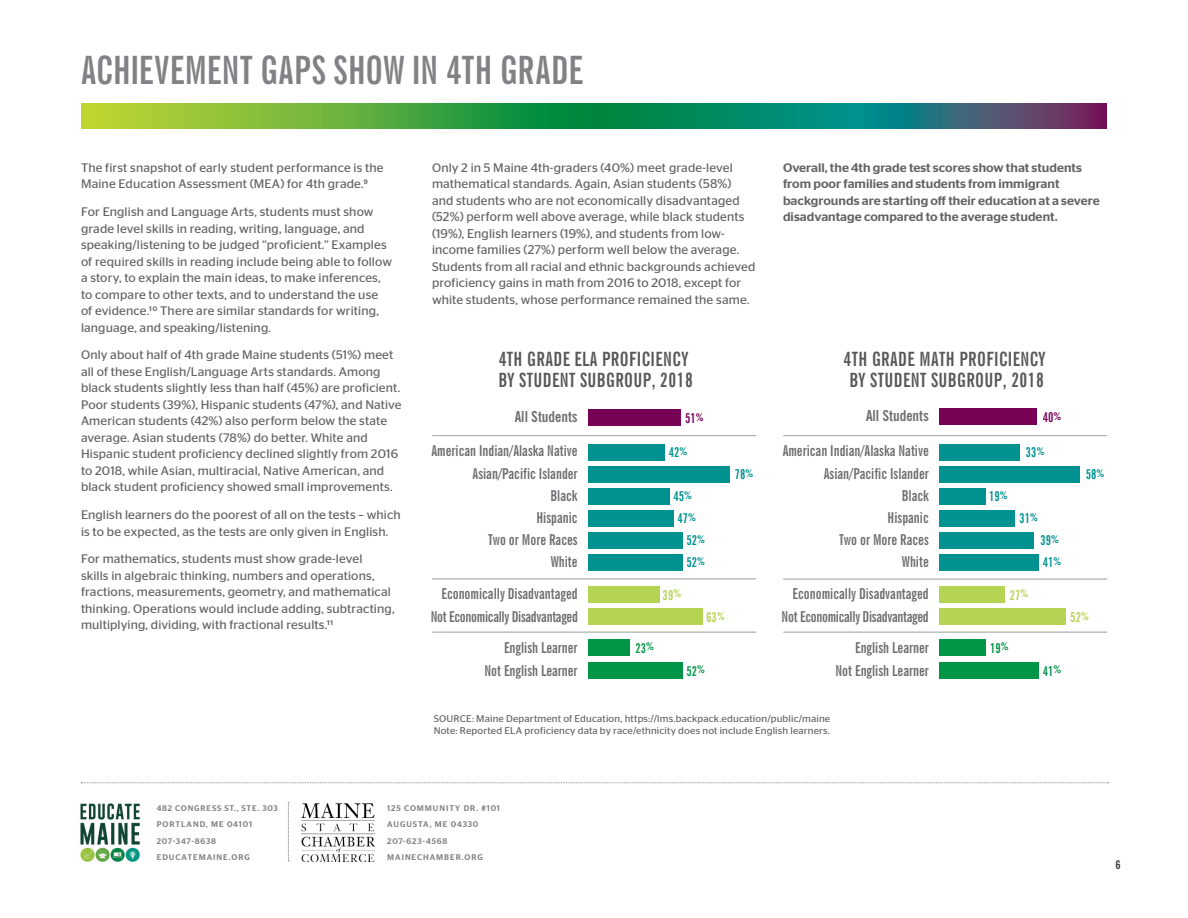
<style>
.page{position:relative;width:1188px;height:918px;background:#fff}
.page>*{position:absolute;margin:0;border:0;box-sizing:border-box;transform-origin:0 0}
._2019_A_Head{font:700 extra-condensed 39px "News Gothic BT";letter-spacing:.01em;color:#808285}
.t1{font:700 extra-condensed 19.65px/21px "News Gothic BT";letter-spacing:.02em;color:#57585a}
.t2{font:700 extra-condensed 15px "News Gothic BT";color:#6c6d70}
.t3{font:700 extra-condensed 15px "News Gothic BT";letter-spacing:-.02em;color:#6c6d70}
.t4{font:700 condensed 15px "News Gothic BT";color:#6c6d70}
.t5{font:700 extra-condensed 13.5px "News Gothic BT";color:#009290}
.t6{font:700 extra-condensed 13.5px "News Gothic BT";color:#b5d453}
.t7{font:700 extra-condensed 13.5px "News Gothic BT";color:#009547}
.t8{font:700 extra-condensed 13.5px "News Gothic BT";color:#760155}
._2019_Body_Text{font:12.75px/16.5px "Stag Sans";letter-spacing:.01em;color:#636366}
._2019_Body_Text-2{font:12.3px/16.5px "Stag Sans";letter-spacing:.01em;color:#636366}
._2019_Body_Text-3{font:500 12.3px/16.5px "Stag Sans";letter-spacing:.005em;color:#636366}
.t9{font:700 condensed 12px "News Gothic BT";color:#3e3e3f}
._2019_Chart_Source{font:9.75px/12px "Stag Sans";letter-spacing:.02em;color:#636366}
.t10{font:500 8.25px "Stag Sans";letter-spacing:.105em;color:#808285}
.t11{font:700 extra-condensed 6.9px "News Gothic BT";color:#231f20}
.s1{font-size:12.75px}
.s2{font-size:12.3px}
</style>
<div class="page">
<svg style="left:81px;top:104px;width:1026px;height:25px;background:#409253"></svg>
<svg style="left:81px;top:782px;width:1028px;height:1px"></svg>
<img style="left:80px;top:803px;width:60px;height:59px">
<svg style="left:288px;top:803px;width:1px;height:59px"></svg>
<img style="left:301px;top:804px;width:74px;height:58px">
<div style="left:588px;top:410px;width:93px;height:16px;background:#760155"></div>
<div style="left:588px;top:444px;width:77px;height:16px;background:#009290"></div>
<div style="left:588px;top:466px;width:142px;height:16px;background:#009290"></div>
<div style="left:588px;top:488px;width:82px;height:16px;background:#009290"></div>
<div style="left:588px;top:510px;width:85px;height:16px;background:#009290"></div>
<div style="left:588px;top:532px;width:95px;height:16px;background:#009290"></div>
<div style="left:588px;top:554px;width:95px;height:16px;background:#009290"></div>
<div style="left:588px;top:586px;width:71px;height:16px;background:#b5d453"></div>
<div style="left:588px;top:609px;width:115px;height:16px;background:#b5d453"></div>
<div style="left:588px;top:640px;width:42px;height:16px;background:#009547"></div>
<div style="left:588px;top:662px;width:95px;height:16px;background:#009547"></div>
<hr style="left:432px;top:435px;width:324px;height:1px;background:#a8a9ad">
<hr style="left:432px;top:579px;width:324px;height:1px;background:#a8a9ad">
<hr style="left:432px;top:632px;width:324px;height:1px;background:#a8a9ad">
<div style="left:939px;top:409px;width:98px;height:16px;background:#760155"></div>
<div style="left:939px;top:444px;width:81px;height:16px;background:#009290"></div>
<div style="left:939px;top:466px;width:141px;height:16px;background:#009290"></div>
<div style="left:939px;top:488px;width:47px;height:16px;background:#009290"></div>
<div style="left:939px;top:510px;width:76px;height:16px;background:#009290"></div>
<div style="left:939px;top:532px;width:95px;height:16px;background:#009290"></div>
<div style="left:939px;top:554px;width:100px;height:16px;background:#009290"></div>
<div style="left:939px;top:586px;width:66px;height:16px;background:#b5d453"></div>
<div style="left:939px;top:609px;width:127px;height:16px;background:#b5d453"></div>
<div style="left:939px;top:640px;width:47px;height:16px;background:#009547"></div>
<div style="left:939px;top:662px;width:100px;height:16px;background:#009547"></div>
<hr style="left:783px;top:435px;width:324px;height:1px;background:#a8a9ad">
<hr style="left:783px;top:579px;width:324px;height:1px;background:#a8a9ad">
<hr style="left:783px;top:632px;width:324px;height:1px;background:#a8a9ad">
<p class="_2019_A_Head" style="left:81px;top:46px;width:503px">ACHIEVEMENT GAPS SHOW IN 4TH GRADE</p>
<p class="_2019_Body_Text-2" style="left:81px;top:159px;width:304px">The first snapshot of early student performance is the<br>Maine Education Assessment (MEA) for 4th grade.9</p>
<p class="_2019_Body_Text-2" style="left:81px;top:204px;width:313px">For English and Language Arts, students must show grade level skills in reading, writing, language, and speaking/listening to be judged “proficient.” Examples of required skills in reading include being able to follow a story, to explain the main ideas, to make inferences, to compare to other texts, and to understand the use of evidence.¹0 There are similar standards for writing, language, and speaking/listening.</p>
<p class="_2019_Body_Text-2" style="left:81px;top:347px;width:322px">Only about half of 4th grade Maine students (51%) meet all of these English/Language Arts standards. Among black students slightly less than half (45%) are proficient.<br>Poor students (39%), Hispanic students (47%), and Native American students (42%) also perform below the state average. Asian students (78%) do better. White and Hispanic student proficiency declined slightly from 2016 to 2018, while Asian, multiracial, Native American, and black student proficiency showed small improvements.</p>
<p class="_2019_Body_Text-2" style="left:81px;top:507px;width:321px">English learners do the poorest of all on the tests – which is to be expected, as the tests are only given in English.</p>
<p class="_2019_Body_Text-2" style="left:81px;top:551px;width:315px">For mathematics, students must show grade-level<br>skills in algebraic thinking, numbers and operations, fractions, measurements, geometry, and mathematical thinking. Operations would include adding, subtracting, multiplying, dividing, with fractional results.¹¹</p>
<p class="_2019_Body_Text-2" style="left:432px;top:159px;width:302px">Only 2 in 5 Maine 4th-graders (40%) meet grade-level mathematical standards. Again, <span class="s1">Asian students (58%)</span></p>
<p class="_2019_Body_Text" style="left:432px;top:192px;width:314px">and students who are not economically disadvantaged (52%) perform well above average, while black students (19%), English learners (19%), and students from low&shy;income families (27%) perform well below the average<span class="s2">.</span></p>
<p class="_2019_Body_Text-2" style="left:432px;top:258px;width:325px">Students from all racial and ethnic backgrounds achieved proficiency gains in math from 2016 to 2018, except for white students, whose performance remained the same.</p>
<p class="t1" style="left:498px;top:349px;width:196px">4TH GRADE ELA PROFICIENCY<br>BY STUDENT SUBGROUP, 2018</p>
<p class="t4" style="left:515px;top:407px;width:64px">All Students</p>
<p class="t8" style="left:685px;top:410px;width:20px">51<sup>%</sup></p>
<p class="t2" style="left:432px;top:442px;width:148px">American Indian/Alaska Native</p>
<p class="t5" style="left:669px;top:444px;width:20px">42<sup>%</sup></p>
<p class="t2" style="left:473px;top:464px;width:107px">Asian/Pacific Islander</p>
<p class="t5" style="left:735px;top:466px;width:20px">78<sup>%</sup></p>
<p class="t2" style="left:551px;top:486px;width:29px">Black</p>
<p class="t5" style="left:673px;top:488px;width:20px">45<sup>%</sup></p>
<p class="t2" style="left:536px;top:508px;width:43px">Hispanic</p>
<p class="t5" style="left:677px;top:510px;width:20px">47<sup>%</sup></p>
<p class="t2" style="left:488px;top:531px;width:91px">Two or More Races</p>
<p class="t5" style="left:687px;top:532px;width:20px">52<sup>%</sup></p>
<p class="t2" style="left:551px;top:553px;width:28px">White</p>
<p class="t5" style="left:687px;top:554px;width:20px">52<sup>%</sup></p>
<p class="t2" style="left:441px;top:585px;width:138px">Economically Disadvantaged</p>
<p class="t6" style="left:663px;top:587px;width:20px">39<sup>%</sup></p>
<p class="t3" style="left:431px;top:607px;width:149px">Not Economically Disadvantaged</p>
<p class="t6" style="left:706px;top:609px;width:20px">63<sup>%</sup></p>
<p class="t2" style="left:504px;top:638px;width:75px">English Learner</p>
<p class="t7" style="left:635px;top:640px;width:20px">23<sup>%</sup></p>
<p class="t2" style="left:484px;top:661px;width:95px">Not English Learner</p>
<p class="t7" style="left:687px;top:663px;width:20px">52<sup>%</sup></p>
<p class="_2019_Body_Text-3" style="left:783px;top:159px;width:318px">Overall, the 4th grade test scores show that students from poor families and students from immigrant backgrounds are starting off their education at a severe disadvantage compared to the average student.</p>
<p class="t1" style="left:843px;top:349px;width:204px;text-align:center">4TH GRADE MATH PROFICIENCY<br>BY STUDENT SUBGROUP, 2018</p>
<p class="t4" style="left:866px;top:407px;width:64px">All Students</p>
<p class="t8" style="left:1043px;top:409px;width:20px">40<sup>%</sup></p>
<p class="t2" style="left:783px;top:442px;width:148px">American Indian/Alaska Native</p>
<p class="t5" style="left:1026px;top:444px;width:20px">33<sup>%</sup></p>
<p class="t2" style="left:824px;top:464px;width:107px">Asian/Pacific Islander</p>
<p class="t5" style="left:1086px;top:466px;width:20px">58<sup>%</sup></p>
<p class="t2" style="left:902px;top:486px;width:29px">Black</p>
<p class="t5" style="left:989px;top:488px;width:20px">19<sup>%</sup></p>
<p class="t2" style="left:888px;top:508px;width:43px">Hispanic</p>
<p class="t5" style="left:1020px;top:510px;width:20px">31<sup>%</sup></p>
<p class="t2" style="left:839px;top:531px;width:91px">Two or More Races</p>
<p class="t5" style="left:1040px;top:532px;width:20px">39<sup>%</sup></p>
<p class="t2" style="left:902px;top:553px;width:28px">White</p>
<p class="t5" style="left:1043px;top:554px;width:20px">41<sup>%</sup></p>
<p class="t2" style="left:793px;top:585px;width:138px">Economically Disadvantaged</p>
<p class="t6" style="left:1010px;top:587px;width:20px">27<sup>%</sup></p>
<p class="t3" style="left:782px;top:607px;width:149px">Not Economically Disadvantaged</p>
<p class="t6" style="left:1070px;top:609px;width:20px">52<sup>%</sup></p>
<p class="t2" style="left:855px;top:638px;width:75px">English Learner</p>
<p class="t7" style="left:990px;top:640px;width:20px">19<sup>%</sup></p>
<p class="t2" style="left:835px;top:661px;width:95px">Not English Learner</p>
<p class="t7" style="left:1043px;top:663px;width:20px">41<sup>%</sup></p>
<p class="t11" style="left:892px;top:662px;width:4px">0</p>
<p class="t11" style="left:909px;top:662px;width:7px">10</p>
<p class="t11" style="left:927px;top:662px;width:7px">20</p>
<p class="_2019_Chart_Source" style="left:434px;top:713px;width:398px">SOURCE: Maine Department of Education, https://lms.backpack.education/public/maine<br>Note: Reported ELA proficiency data by race/ethnicity does not include English learners.</p>
<p class="t10" style="left:157px;top:803px;width:123px">482 CONGRESS ST., STE. 303</p>
<p class="t10" style="left:157px;top:820px;width:97px">PORTLAND, ME 04101</p>
<p class="t10" style="left:157px;top:836px;width:61px">207-347-8638</p>
<p class="t10" style="left:157px;top:852px;width:95px">EDUCATEMAINE.ORG</p>
<p class="t10" style="left:387px;top:803px;width:114px">125 COMMUNITY DR. #101</p>
<p class="t10" style="left:387px;top:820px;width:93px">AUGUSTA, ME 04330</p>
<p class="t10" style="left:387px;top:836px;width:62px">207-623-4568</p>
<p class="t10" style="left:387px;top:852px;width:97px">MAINECHAMBER.ORG</p>
<p class="t9" style="left:1116px;top:857px;width:7px">6</p>
</div>
